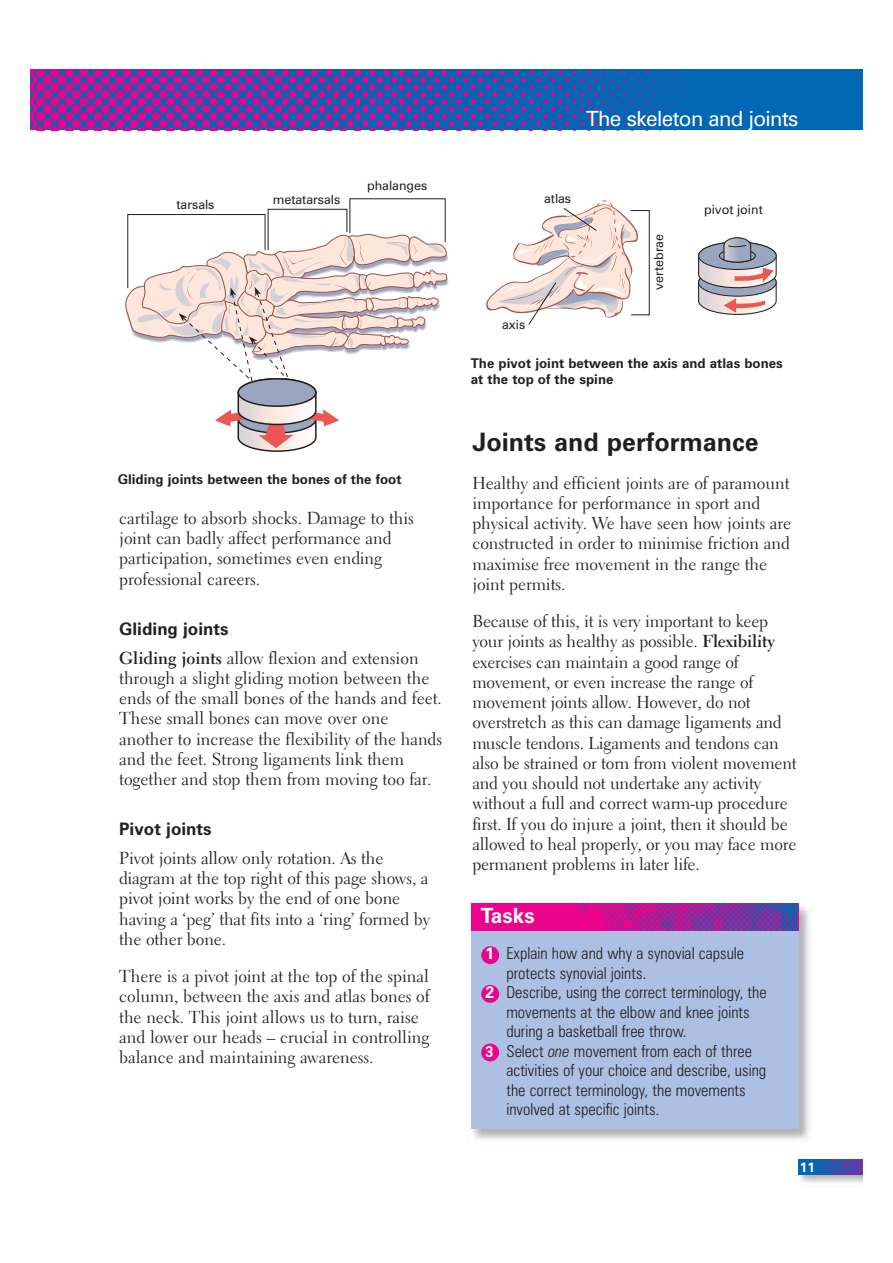
<style>
.page{position:relative;width:893px;height:1263px;background:#fff}
.page>*{position:absolute;margin:0;border:0;box-sizing:border-box;transform-origin:0 0}
.t1{font:700 25.5px "Zurich BT";color:#231f20}
.t2{font:21px "Zurich BT";letter-spacing:-.03em;color:#fff}
.t3{font:700 21px "Zurich BT";color:#fff}
.t4{font:17.25px/20.2px "Electra LH";color:#231f20}
.t5{font:700 17.25px "Zurich BT";color:#231f20}
.t6{font:300 condensed 16.5px "Zurich BT";color:#231f20}
.t7{font:700 13.5px/16.2px "Zurich BT";color:#231f20}
.t8{font:700 13.5px "Zurich BT";color:#fff}
.t9{font:12.75px "Zurich BT";color:#231f20}
.s1{font-weight:700}
.s2{font-weight:700;font-stretch:normal;color:#fff}
.s3{font-weight:700;font-stretch:normal;font-size:15.3px;color:#fff}
.s4{font-style:italic}
</style>
<div class="page">
<img style="left:471px;top:903px;width:339px;height:237px">
<img style="left:800px;top:1175px;width:56px;height:11px">
<img style="left:798px;top:1159px;width:64px;height:16px">
<div style="left:471px;top:925px;width:327px;height:204px;background:#adbfe2"></div>
<div style="left:481px;top:946px;width:18px;height:18px;background:#ed028c;border-radius:50%"></div>
<div style="left:481px;top:985px;width:18px;height:18px;background:#ed028c;border-radius:50%"></div>
<div style="left:481px;top:1044px;width:18px;height:17px;background:#ed028c;border-radius:50%"></div>
<div style="left:471px;top:904px;width:327px;height:27px;background:#ed028c"></div>
<img style="left:578px;top:904px;width:220px;height:27px">
<div style="left:33px;top:69px;width:829px;height:61px;background:#0166b3"></div>
<img style="left:33px;top:69px;width:651px;height:61px">
<svg style="left:125px;top:198px;width:324px;height:254px"></svg>
<div style="left:238px;top:379px;width:78px;height:27px;background:#99a6bd;border-radius:50%"></div>
<div style="left:237px;top:378px;width:79px;height:29px;border:2px solid #231f20;border-radius:50%"></div>
<svg style="left:698px;top:237px;width:79px;height:78px"></svg>
<svg style="left:486px;top:200px;width:164px;height:125px"></svg>
<hr style="left:30px;top:69px;width:3px;height:61px;background:#0166b3">
<p class="t9" style="left:176px;top:200px;width:40px">tarsals</p>
<p class="t9" style="left:273px;top:194px;width:69px">metatarsals</p>
<p class="t9" style="left:367px;top:181px;width:62px">phalanges</p>
<p class="t7" style="left:118px;top:472px;width:285px">Gliding joints between the bones of the foot</p>
<p class="t4" style="left:119px;top:510px;width:296px">cartilage to absorb shocks. Damage to this joint can badly affect performance and participation, sometimes even ending professional careers.</p>
<p class="t5" style="left:119px;top:622px;width:111px">Gliding joints</p>
<p class="t4" style="left:119px;top:649px;width:324px"><span class="s1">Gliding joints</span> allow flexion and extension through a slight gliding motion between the ends of the small bones of the hands and feet.<br>These small bones can move over one another to increase the flexibility of the hands and the feet. Strong ligaments link them together and stop them from moving too far.</p>
<p class="t5" style="left:119px;top:823px;width:94px">Pivot joints</p>
<p class="t4" style="left:119px;top:849px;width:312px">Pivot joints allow only rotation. As the diagram at the top right of this page shows, a pivot joint works by the end of one bone having a ‘peg’ that fits into a ‘ring’ formed by the other bone.</p>
<p class="t4" style="left:119px;top:968px;width:312px">There is a pivot joint at the top of the spinal column, between the axis and atlas bones of the neck. This joint allows us to turn, raise and lower our heads – crucial in controlling balance and maintaining awareness.</p>
<p class="t2" style="left:586px;top:111px;width:214px">The skeleton and joints</p>
<p class="t9" style="left:544px;top:194px;width:29px">atlas</p>
<p class="t9" style="left:502px;top:320px;width:25px">axis</p>
<p class="t9" style="left:654px;top:290px;width:57px;rotate:-90deg">vertebrae</p>
<p class="t9" style="left:704px;top:205px;width:60px">pivot joint</p>
<p class="t7" style="left:471px;top:356px;width:313px">The pivot joint between the axis and atlas bones at the top of the spine</p>
<h1 class="t1" style="left:472px;top:433px;width:288px">Joints and performance</h1>
<p class="t4" style="left:472px;top:474px;width:320px">Healthy and efficient joints are of paramount importance for performance in sport and physical activity. We have seen how joints are constructed in order to minimise friction and maximise free movement in the range the joint permits.</p>
<p class="t4" style="left:472px;top:613px;width:326px">Because of this, it is very important to keep your joints as healthy as possible. <span class="s1">Flexibility </span>exercises can maintain a good range of movement, or even increase the range of movement joints allow. However, do not overstretch as this can damage ligaments and muscle tendons. Ligaments and tendons can also be strained or torn from violent movement and you should not undertake any activity without a full and correct warm-up procedure first. If you do injure a joint, then it should be allowed to heal properly, or you may face more permanent problems in later life.</p>
<p class="t3" style="left:481px;top:908px;width:55px">Tasks</p>
<p class="t6" style="left:485px;top:948px;width:260px"><span class="s2">1</span> Explain how and why a synovial capsule</p>
<p class="t6" style="left:506px;top:967px;width:141px">protects synovial joints.</p>
<p class="t6" style="left:485px;top:987px;width:283px"><span class="s2">2</span> Describe, using the correct terminology, the</p>
<p class="t6" style="left:506px;top:1006px;width:245px">movements at the elbow and knee joints</p>
<p class="t6" style="left:506px;top:1026px;width:182px">during a basketball free throw.</p>
<p class="t6" style="left:485px;top:1045px;width:268px"><span class="s3">3</span> Select <span class="s4">one</span> movement from each of three</p>
<p class="t6" style="left:506px;top:1065px;width:261px">activities of your choice and describe, using</p>
<p class="t6" style="left:506px;top:1084px;width:241px">the correct terminology, the movements</p>
<p class="t6" style="left:506px;top:1104px;width:154px">involved at specific joints.</p>
<p class="t8" style="left:799px;top:1162px;width:16px">11</p>
</div>
